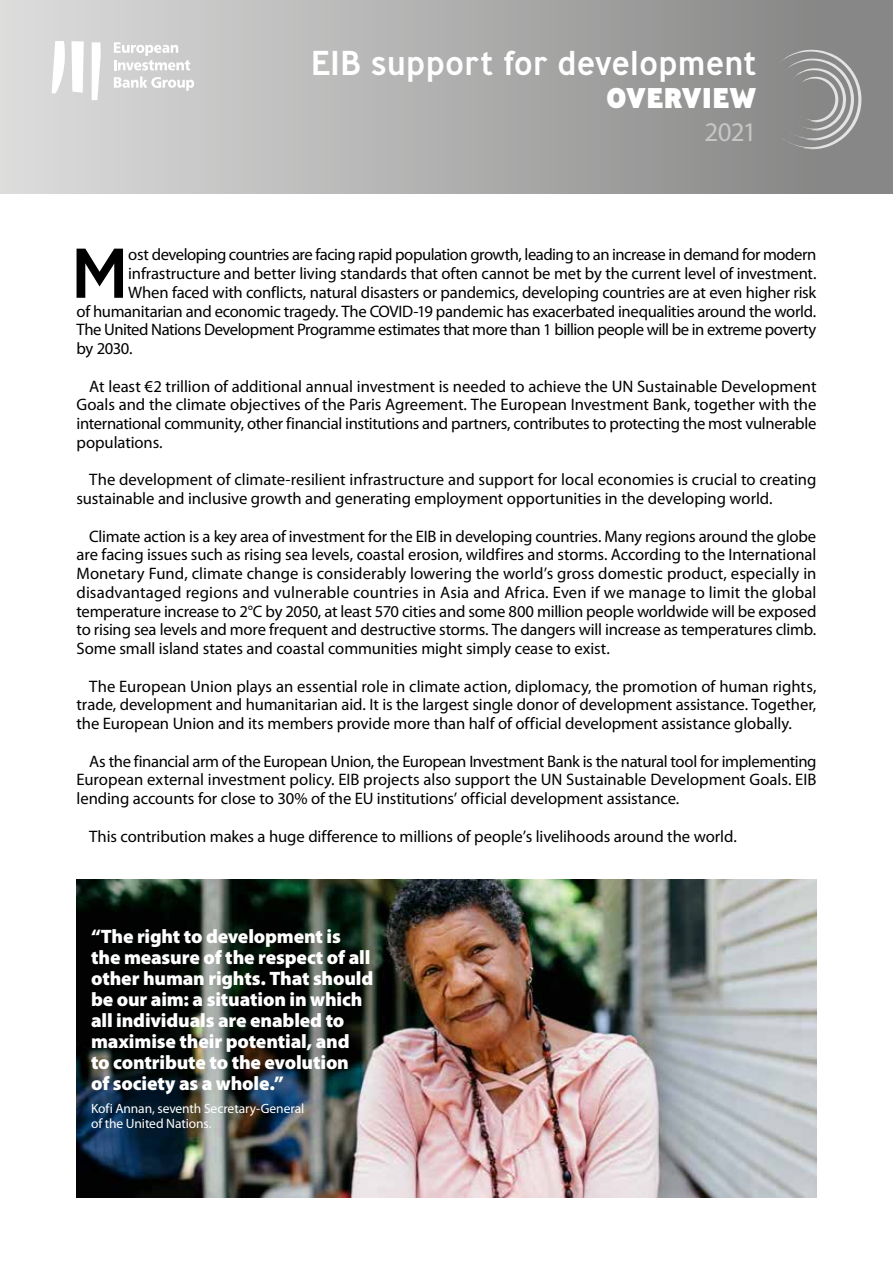
<style>
.page{position:relative;width:893px;height:1263px;background:#fff}
.page>*{position:absolute;margin:0;border:0;box-sizing:border-box;transform-origin:0 0}
.t1{font:500 70.2px "Ministry";color:#000}
.t2{font:500 34.5px "Ministry";letter-spacing:-.005em;color:#fff}
.t3{font:800 28.5px "Ministry";letter-spacing:-.005em;color:#fff}
.t4{font:27px "Myriad Pro";color:#c6c6c6}
.t5{font:900 19.5px/21px "Myriad Pro";letter-spacing:-.01em;color:#fff}
.t6{font:16.65px/18.8px "Myriad Pro";letter-spacing:-.01em;color:#000;text-align:justify}
.t7{font:16.65px "Myriad Pro";letter-spacing:-.03em;color:#000}
.t8{font:13.5px/15px "Myriad Pro";letter-spacing:-.005em;color:#fff}
</style>
<div class="page">
<div style="left:0;top:0;width:893px;height:193px;background:linear-gradient(to right,#dedddd,#818180)"></div>
<svg style="left:114px;top:42px;width:76px;height:28px"></svg>
<svg style="left:52px;top:41px;width:13px;height:52px"></svg>
<svg style="left:71px;top:41px;width:13px;height:52px"></svg>
<svg style="left:92px;top:42px;width:9px;height:58px"></svg>
<svg style="left:114px;top:76px;width:80px;height:15px"></svg>
<svg style="left:776px;top:50px;width:86px;height:99px;background:#969696"></svg>
<img style="left:77px;top:879px;width:739px;height:319px">
<h2 class="t2" style="left:311px;top:41px;width:447px">EIB support for development</h2>
<h3 class="t3" style="left:606px;top:79px;width:152px">OVERVIEW</h3>
<h3 class="t4" style="left:705px;top:117px;width:54px">2021</h3>
<h1 class="t1" style="left:71px;top:228px;width:59px">M</h1>
<p class="t7" style="left:128px;top:246px;width:689px">ost developing countries are facing rapid population growth, leading to an increase in demand for modern</p>
<p class="t6" style="left:128px;top:264px;width:690px">infrastructure and better living standards that often cannot be met by the current level of investment.</p>
<p class="t6" style="left:128px;top:283px;width:690px">When faced with conflicts, natural disasters or pandemics, developing countries are at even higher risk</p>
<p class="t6" style="left:77px;top:302px;width:741px">of humanitarian and economic tragedy. The COVID-19 pandemic has exacerbated inequalities around the world.</p>
<p class="t7" style="left:77px;top:321px;width:741px">The United Nations Development Programme estimates that more than 1 billion people will be in extreme poverty</p>
<p class="t6" style="left:77px;top:339px;width:58px">by 2030.</p>
<p class="t6" style="left:77px;top:377px;width:741px;text-indent:13px">At least €2 trillion of additional annual investment is needed to achieve the UN Sustainable Development Goals and the climate objectives of the Paris Agreement. The European Investment Bank, together with the international community, other financial institutions and partners, contributes to protecting the most vulnerable populations.</p>
<p class="t6" style="left:77px;top:471px;width:741px;text-indent:13px">The development of climate-resilient infrastructure and support for local economies is crucial to creating sustainable and inclusive growth and generating employment opportunities in the developing world.</p>
<p class="t6" style="left:77px;top:527px;width:741px;text-indent:13px">Climate action is a key area of investment for the EIB in developing countries. Many regions around the globe are facing issues such as rising sea levels, coastal erosion, wildfires and storms. According to the International Monetary Fund, climate change is considerably lowering the world’s gross domestic product, especially in disadvantaged regions and vulnerable countries in Asia and Africa. Even if we manage to limit the global temperature increase to 2°C by 2050, at least 570 cities and some 800 million people worldwide will be exposed to rising sea levels and more frequent and destructive storms. The dangers will increase as temperatures climb.<br>Some small island states and coastal communities might simply cease to exist.</p>
<p class="t6" style="left:77px;top:677px;width:741px;text-indent:13px">The European Union plays an essential role in climate action, diplomacy, the promotion of human rights, trade, development and humanitarian aid. It is the largest single donor of development assistance. Together, the European Union and its members provide more than half of official development assistance globally.</p>
<p class="t6" style="left:77px;top:752px;width:741px;text-indent:13px">As the financial arm of the European Union, the European Investment Bank is the natural tool for implementing European external investment policy. EIB projects also support the UN Sustainable Development Goals. EIB lending accounts for close to 30% of the EU institutions’ official development assistance.</p>
<p class="t6" style="left:89px;top:827px;width:649px">This contribution makes a huge difference to millions of people’s livelihoods around the world.</p>
<p class="t5" style="left:91px;top:926px;width:284px">“The right to development is the measure of the respect of all other human rights. That should be our aim: a situation in which all individuals are enabled to maximise their potential, and<br>to contribute to the evolution<br>of society as a whole.”</p>
<p class="t8" style="left:91px;top:1101px;width:215px">Kofi Annan, seventh Secretary-General of the United Nations.</p>
</div>
